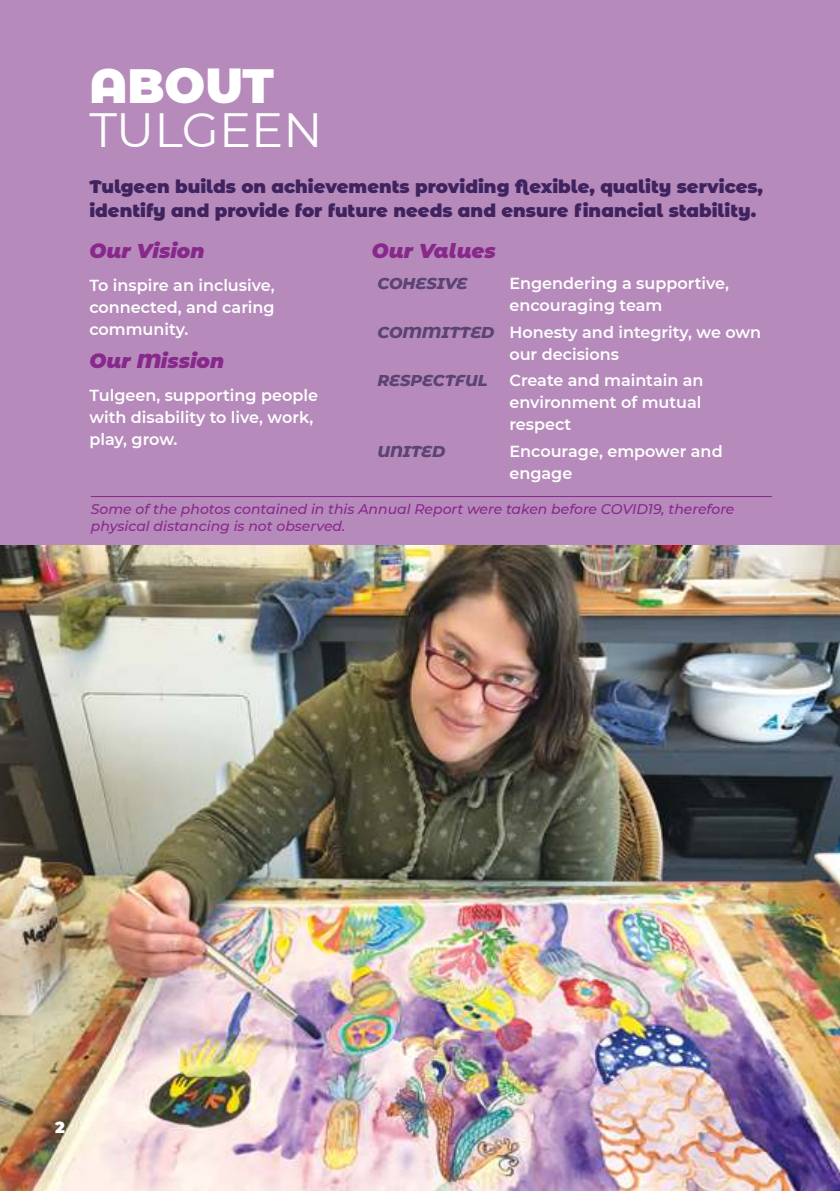
<style>
.page{position:relative;width:840px;height:1191px;background:#fff}
.page>*{position:absolute;margin:0;border:0;box-sizing:border-box;transform-origin:0 0}
.t1{font:48px "Montserrat";color:#fff}
.t2{font:900 48px "Montserrat";color:#fff}
.t3{font:italic 900 20px "Montserrat Alternates";color:#88288b}
.t4{font:900 18px/24px "Montserrat Alternates";color:#3f235f}
.t5{font:600 16px/22px "Montserrat";color:#fff}
.t6{font:italic 800 16px "Montserrat Alternates";color:#5b4373}
.t7{font:900 16px "Montserrat Alternates";color:#fff}
.t8{font:italic 500 14px/16.8px "Montserrat";color:#88288b}
.s1{font-family:"Montserrat Alternates";font-weight:800;font-style:italic;color:#5b4373}
</style>
<div class="page">
<div style="left:0;top:0;width:839px;height:1191px;background:#b68abb"></div>
<img style="left:0;top:545px;width:839px;height:646px">
<hr style="left:91px;top:496px;width:680px;height:1px;background:#88288b">
<h1 class="t2" style="left:89px;top:50px;width:186px">ABOUT</h1>
<h1 class="t1" style="left:89px;top:111px;width:234px">TULGEEN</h1>
<p class="t4" style="left:89px;top:174px;width:674px">Tulgeen builds on achievements providing flexible, quality services, identify and provide for future needs and ensure financial stability.</p>
<p class="t3" style="left:371px;top:241px;width:125px">Our Values</p>
<p class="t6" style="left:377px;top:274px;width:91px">COHESIVE</p>
<p class="t5" style="left:509px;top:273px;width:221px">Engendering a supportive, encouraging team</p>
<p class="t5" style="left:509px;top:322px;width:253px;text-indent:-132px"><span class="s1">COMMITTED</span> Honesty and integrity, we own our decisions</p>
<p class="t6" style="left:377px;top:371px;width:112px">RESPECTFUL</p>
<p class="t5" style="left:509px;top:371px;width:195px">Create and maintain an environment of mutual respect</p>
<p class="t6" style="left:377px;top:442px;width:69px">UNITED</p>
<p class="t5" style="left:509px;top:441px;width:215px">Encourage, empower and engage</p>
<p class="t3" style="left:89px;top:241px;width:116px">Our Vision</p>
<p class="t5" style="left:89px;top:275px;width:187px;text-align:justify">To inspire an inclusive, connected, and caring community.</p>
<p class="t3" style="left:89px;top:351px;width:136px">Our Mission</p>
<p class="t5" style="left:89px;top:385px;width:230px">Tulgeen, supporting people with disability to live, work, play, grow.</p>
<p class="t8" style="left:91px;top:502px;width:644px">Some of the photos contained in this Annual Report were taken before COVID19, therefore physical distancing is not observed.</p>
<p class="t7" style="left:55px;top:1120px;width:11px">2</p>
</div>
